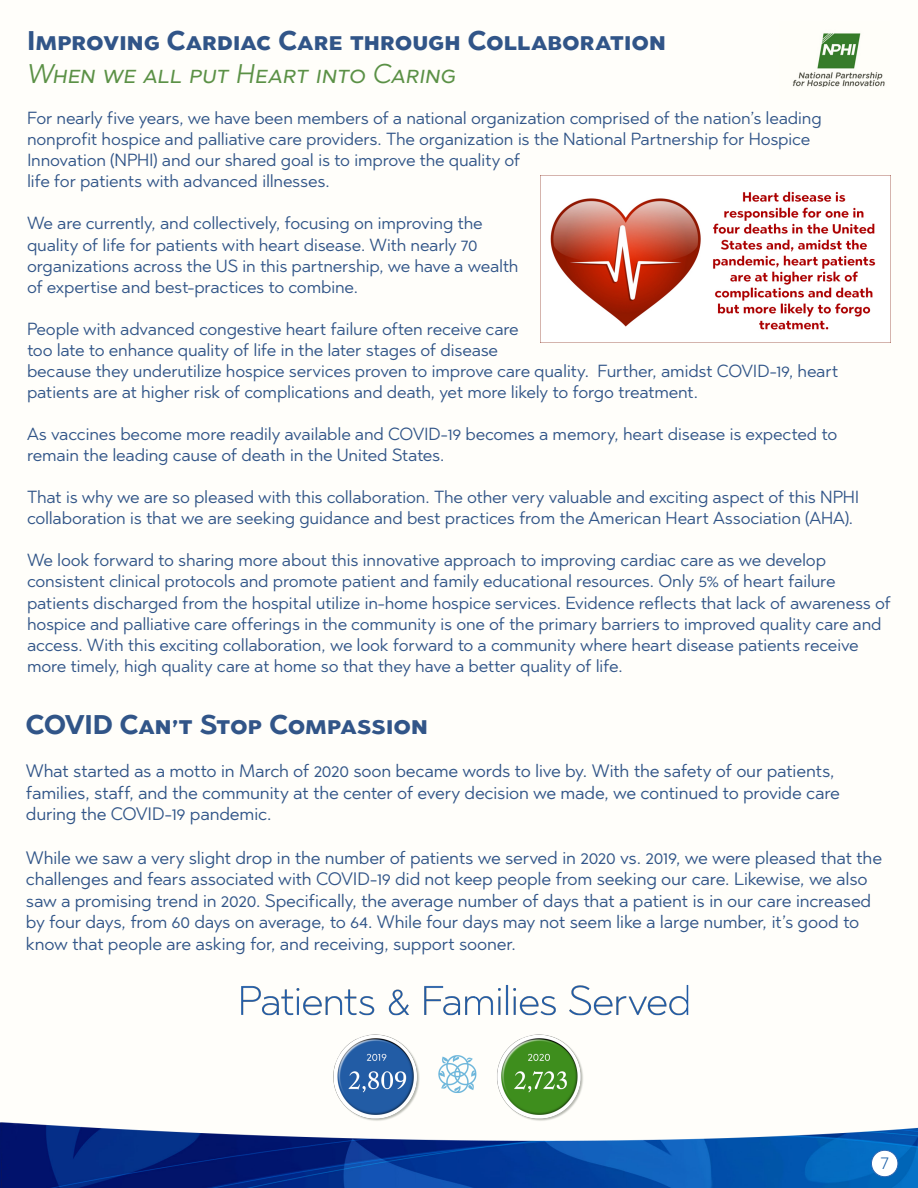
<style>
.page{position:relative;width:918px;height:1188px;background:#fff}
.page>*{position:absolute;margin:0;border:0;box-sizing:border-box;transform-origin:0 0}
.t1{font:700 27px "Abrade";letter-spacing:-.005em;color:#315588}
.t2{font:italic 27px "Abrade";color:#5b9146}
.t3{font:300 19.5px "Abrade";color:#135aa6}
.t4{font:18px/21.6px "Abrade";letter-spacing:-.02em;color:#315588}
.t5{font:17.55px/21px "Abrade";letter-spacing:-.015em;color:#315588}
</style>
<div class="page">
<div style="left:0;top:0;width:918px;height:1172px;background:#fffefa"></div>
<img style="left:0;top:1122px;width:918px;height:66px">
<div style="left:871px;top:1150px;width:27px;height:27px;background:#fff;border-radius:50%"></div>
<div style="left:871px;top:1150px;width:27px;height:27px;border:1px solid #2a65b1;border-radius:50%"></div>
<img style="left:540px;top:176px;width:351px;height:167px">
<img style="left:217px;top:984px;width:491px;height:144px">
<img style="left:792px;top:33px;width:93px;height:54px">
<p class="t1" style="left:27px;top:23px;width:641px">Improving Cardiac Care through Collaboration</p>
<p class="t2" style="left:27px;top:55px;width:431px">When we all put Heart into Caring</p>
<p class="t5" style="left:27px;top:107px;width:796px">For nearly five years, we have been members of a national organization comprised of the nation’s leading nonprofit hospice and palliative care providers. The organization is the National Partnership for Hospice Innovation (NPHI) and our shared goal is to improve the quality of<br>life for patients with advanced illnesses.</p>
<p class="t5" style="left:27px;top:212px;width:493px">We are currently, and collectively, focusing on improving the quality of life for patients with heart disease. With nearly 70 organizations across the US in this partnership, we have a wealth of expertise and best-practices to combine.</p>
<p class="t5" style="left:27px;top:318px;width:813px">People with advanced congestive heart failure often receive care<br>too late to enhance quality of life in the later stages of disease<br>because they underutilize hospice services proven to improve care quality. Further, amidst COVID-19, heart patients are at higher risk of complications and death, yet more likely to forgo treatment.</p>
<p class="t5" style="left:27px;top:423px;width:812px">As vaccines become more readily available and COVID-19 becomes a memory, heart disease is expected to remain the leading cause of death in the United States.</p>
<p class="t5" style="left:27px;top:486px;width:834px">That is why we are so pleased with this collaboration. The other very valuable and exciting aspect of this NPHI collaboration is that we are seeking guidance and best practices from the American Heart Association (AHA).</p>
<p class="t5" style="left:27px;top:549px;width:865px">We look forward to sharing more about this innovative approach to improving cardiac care as we develop consistent clinical protocols and promote patient and family educational resources. Only 5% of heart failure patients discharged from the hospital utilize in-home hospice services. Evidence reflects that lack of awareness of hospice and palliative care offerings in the community is one of the primary barriers to improved quality care and access. With this exciting collaboration, we look forward to a community where heart disease patients receive more timely, high quality care at home so that they have a better quality of life.</p>
<p class="t1" style="left:26px;top:707px;width:404px">COVID Can’t Stop Compassion</p>
<p class="t4" style="left:26px;top:760px;width:816px">What started as a motto in March of 2020 soon became words to live by. With the safety of our patients, families, staff, and the community at the center of every decision we made, we continued to provide care during the COVID-19 pandemic.</p>
<p class="t4" style="left:26px;top:846px;width:858px">While we saw a very slight drop in the number of patients we served in 2020 vs. 2019, we were pleased that the challenges and fears associated with COVID-19 did not keep people from seeking our care. Likewise, we also saw a promising trend in 2020. Specifically, the average number of days that a patient is in our care increased by four days, from 60 days on average, to 64. While four days may not seem like a large number, it’s good to know that people are asking for, and receiving, support sooner.</p>
<p class="t3" style="left:880px;top:1149px;width:10px">7</p>
</div>
